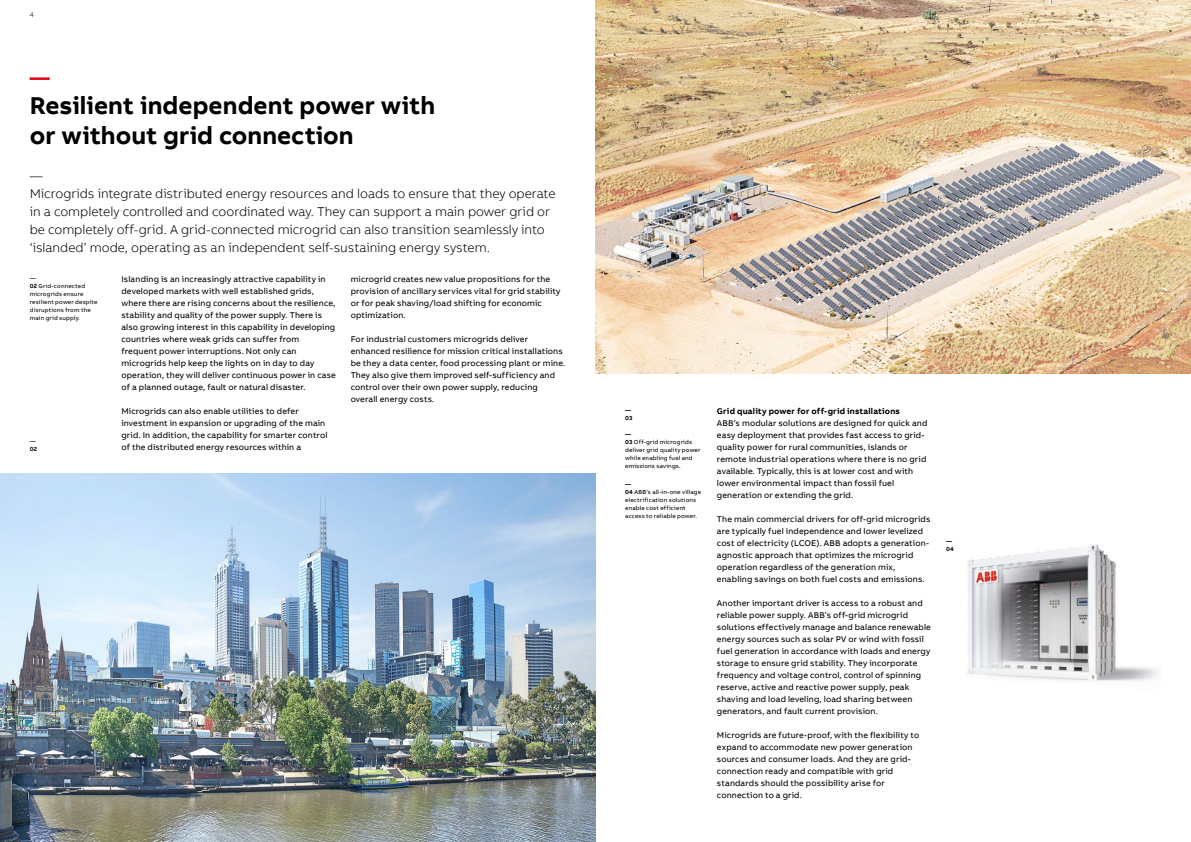
<style>
.page{position:relative;width:1191px;height:842px;background:#fff}
.page>*{position:absolute;margin:0;border:0;box-sizing:border-box;transform-origin:0 0}
.t1{font:700 25px/30px "AB Bvoice";color:#000}
.t2{font:700 20px "AB Bvoice";color:#e30015}
.t3{font:300 13px/18px "AB Bvoice";letter-spacing:-.005em;color:#000}
.t4{font:8.5px/12px "AB Bvoice";letter-spacing:.015em;color:#000}
.t5{font:700 8.5px "AB Bvoice";letter-spacing:.02em;color:#000}
.t6{font:300 7px "AB Bvoice";color:#000}
.t7{font:6px/8px "AB Bvoice";letter-spacing:.025em;color:#000}
.t8{font:700 6px/8px "AB Bvoice";color:#000}
.s1{font-weight:700}
</style>
<div class="page">
<img style="left:967px;top:544px;width:192px;height:137px">
<img style="left:0;top:474px;width:595px;height:368px">
<img style="left:595px;top:0;width:596px;height:373px">
<p class="t6" style="left:30px;top:11px;width:6px">4</p>
<h2 class="t2" style="left:30px;top:64px;width:21px">—</h2>
<h1 class="t1" style="left:30px;top:90px;width:407px">Resilient independent power with or without grid connection</h1>
<p class="t3" style="left:30px;top:166px;width:527px">—<br>Microgrids integrate distributed energy resources and loads to ensure that they operate in a completely controlled and coordinated way. They can support a main power grid or be completely off-grid. A grid-connected microgrid can also transition seamlessly into ‘islanded’ mode, operating as an independent self-sustaining energy system.</p>
<p class="t4" style="left:121px;top:273px;width:216px">Islanding is an increasingly attractive capability in developed markets with well established grids, where there are rising concerns about the resilience, stability and quality of the power supply. There is also growing interest in this capability in developing countries where weak grids can suffer from frequent power interruptions. Not only can microgrids help keep the lights on in day to day operation, they will deliver continuous power in case of a planned outage, fault or natural disaster.</p>
<p class="t4" style="left:121px;top:405px;width:207px">Microgrids can also enable utilities to defer investment in expansion or upgrading of the main grid. In addition, the capability for smarter control of the distributed energy resources within a</p>
<p class="t4" style="left:351px;top:273px;width:211px">microgrid creates new value propositions for the provision of ancillary services vital for grid stability or for peak shaving/load shifting for economic optimization.</p>
<p class="t4" style="left:351px;top:333px;width:216px">For industrial customers microgrids deliver enhanced resilience for mission critical installations be they a data center, food processing plant or mine.<br>They also give them improved self-sufficiency and control over their own power supply, reducing overall energy costs.</p>
<p class="t7" style="left:30px;top:274px;width:69px">—<br><span class="s1">02</span> Grid-connected microgrids ensure resilient power despite disruptions from the main grid supply.</p>
<p class="t7" style="left:30px;top:436px;width:7px">—</p>
<p class="t8" style="left:30px;top:444px;width:9px">02</p>
<p class="t8" style="left:625px;top:406px;width:9px">—<br>03</p>
<p class="t7" style="left:625px;top:430px;width:77px"><span class="s1">—<br>03</span> Off-grid microgrids deliver grid quality power while enabling fuel and emissions savings.</p>
<p class="t7" style="left:625px;top:480px;width:77px"><span class="s1">—<br>04</span> ABB’s all-in-one village electrification solutions enable cost efficient access to reliable power.</p>
<p class="t5" style="left:717px;top:405px;width:184px">Grid quality power for off-grid installations</p>
<p class="t4" style="left:717px;top:417px;width:212px">ABB’s modular solutions are designed for quick and easy deployment that provides fast access to grid&shy;quality power for rural communities, islands or remote industrial operations where there is no grid available. Typically, this is at lower cost and with lower environmental impact than fossil fuel generation or extending the grid.</p>
<p class="t4" style="left:717px;top:513px;width:215px">The main commercial drivers for off-grid microgrids are typically fuel independence and lower levelized cost of electricity (LCOE). ABB adopts a generation&shy;agnostic approach that optimizes the microgrid operation regardless of the generation mix, enabling savings on both fuel costs and emissions.</p>
<p class="t4" style="left:717px;top:597px;width:215px">Another important driver is access to a robust and reliable power supply. ABB’s off-grid microgrid solutions effectively manage and balance renewable energy sources such as solar PV or wind with fossil fuel generation in accordance with loads and energy storage to ensure grid stability. They incorporate frequency and voltage control, control of spinning reserve, active and reactive power supply, peak shaving and load leveling, load sharing between generators, and fault current provision.</p>
<p class="t4" style="left:717px;top:729px;width:204px">Microgrids are future-proof, with the flexibility to expand to accommodate new power generation sources and consumer loads. And they are grid&shy;connection ready and compatible with grid standards should the possibility arise for connection to a grid.</p>
<p class="t8" style="left:946px;top:537px;width:9px">—<br>04</p>
</div>
